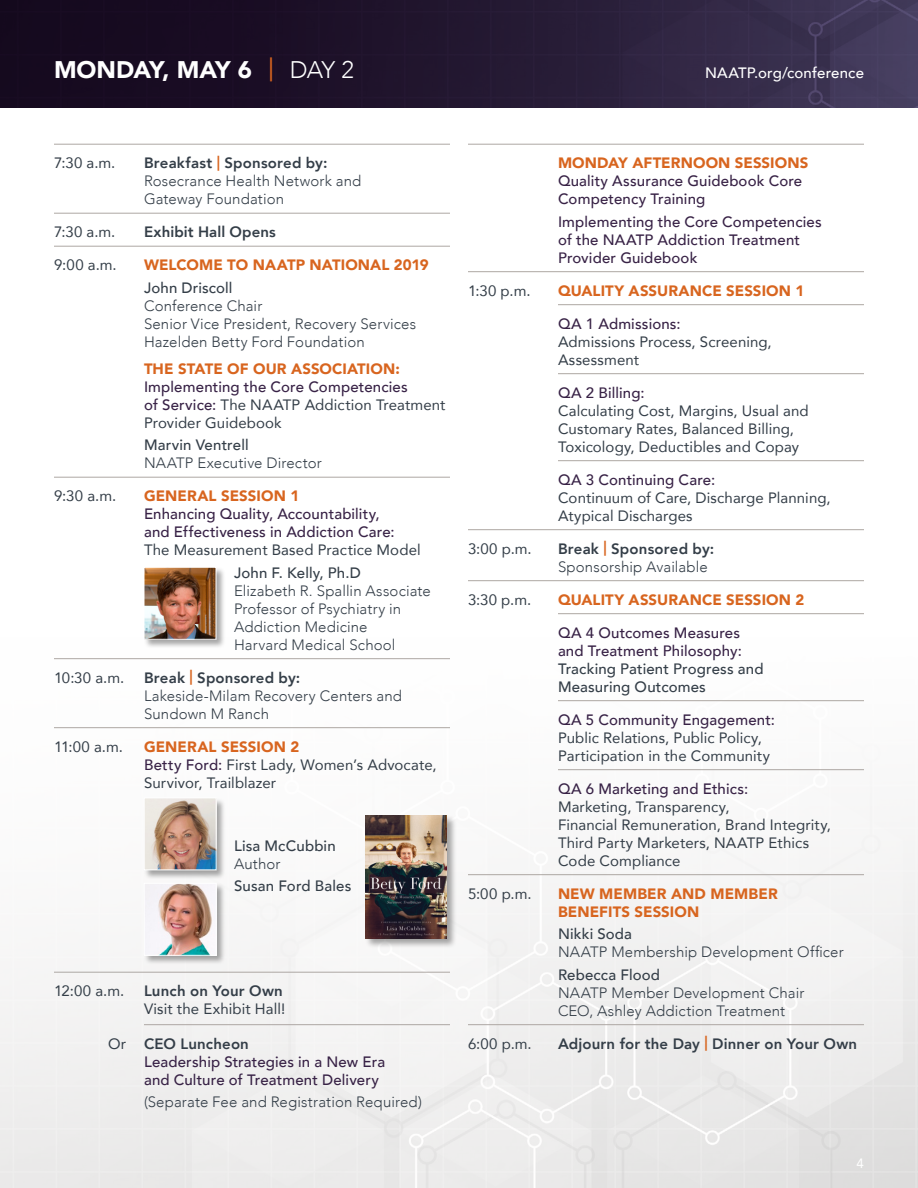
<style>
.page{position:relative;width:918px;height:1188px;background:#fff}
.page>*{position:absolute;margin:0;border:0;box-sizing:border-box;transform-origin:0 0}
.t1{font:900 24px "Avenir";letter-spacing:-.005em;color:#fff}
.t2{font:15px/18px "Avenir";letter-spacing:.005em;color:#343e48}
.t3{font:300 15px/18px "Avenir";letter-spacing:.01em;color:#343e48}
.t4{font:500 15px/18px "Avenir";letter-spacing:.01em;color:#382246}
.t5{font:900 15px/18px "Avenir";letter-spacing:.005em;color:#d8651f}
.t6{font:500 15px/18px "Avenir";letter-spacing:.01em;color:#343e48}
.t7{font:800 15px "Avenir";letter-spacing:.01em;color:#343e48}
.t8{font:500 15px "Avenir";letter-spacing:.01em;color:#fff}
.t9{font:13.5px "Avenir";color:#fff}
.s1{font-weight:400;color:#d8651f}
.s2{font-weight:300}
.s3{font-weight:800}
.s4{font-weight:800;color:#d8651f}
.s5{font-weight:500;color:#382246}
.s6{font-weight:900;color:#d8651f}
.s7{font-weight:400;color:#343e48}
.s8{font-weight:800;color:#343e48}
.s9{color:#d8651f}
</style>
<div class="page">
<hr style="left:54px;top:144px;width:90px;height:1px;background:#ada7a3">
<hr style="left:144px;top:144px;width:306px;height:1px;background:#ada7a3">
<hr style="left:54px;top:213px;width:90px;height:1px;background:#ada7a3">
<hr style="left:144px;top:213px;width:306px;height:1px;background:#ada7a3">
<hr style="left:54px;top:246px;width:90px;height:1px;background:#ada7a3">
<hr style="left:144px;top:246px;width:306px;height:1px;background:#ada7a3">
<hr style="left:54px;top:477px;width:90px;height:1px;background:#ada7a3">
<hr style="left:144px;top:477px;width:306px;height:1px;background:#ada7a3">
<hr style="left:54px;top:658px;width:90px;height:1px;background:#ada7a3">
<hr style="left:144px;top:658px;width:306px;height:1px;background:#ada7a3">
<hr style="left:54px;top:727px;width:90px;height:1px;background:#ada7a3">
<hr style="left:144px;top:727px;width:306px;height:1px;background:#ada7a3">
<hr style="left:54px;top:972px;width:90px;height:1px;background:#ada7a3">
<hr style="left:144px;top:972px;width:306px;height:1px;background:#ada7a3">
<hr style="left:144px;top:1024px;width:306px;height:1px;background:#ada7a3">
<hr style="left:468px;top:144px;width:90px;height:1px;background:#ada7a3">
<hr style="left:558px;top:144px;width:306px;height:1px;background:#ada7a3">
<hr style="left:468px;top:271px;width:90px;height:1px;background:#ada7a3">
<hr style="left:558px;top:271px;width:306px;height:1px;background:#ada7a3">
<hr style="left:558px;top:304px;width:306px;height:1px;background:#ada7a3">
<hr style="left:558px;top:373px;width:306px;height:1px;background:#ada7a3">
<hr style="left:558px;top:460px;width:306px;height:1px;background:#ada7a3">
<hr style="left:468px;top:529px;width:90px;height:1px;background:#ada7a3">
<hr style="left:558px;top:529px;width:306px;height:1px;background:#ada7a3">
<hr style="left:468px;top:580px;width:90px;height:1px;background:#ada7a3">
<hr style="left:558px;top:580px;width:306px;height:1px;background:#ada7a3">
<hr style="left:558px;top:613px;width:306px;height:1px;background:#ada7a3">
<hr style="left:558px;top:700px;width:306px;height:1px;background:#ada7a3">
<hr style="left:558px;top:769px;width:306px;height:1px;background:#ada7a3">
<hr style="left:468px;top:874px;width:90px;height:1px;background:#ada7a3">
<hr style="left:558px;top:874px;width:306px;height:1px;background:#ada7a3">
<hr style="left:468px;top:1024px;width:90px;height:1px;background:#ada7a3">
<hr style="left:558px;top:1024px;width:306px;height:1px;background:#ada7a3">
<img style="left:0;top:0;width:918px;height:108px">
<div style="left:143px;top:567px;width:83px;height:82px;background:#000;opacity:.35"></div>
<img style="left:146px;top:569px;width:68px;height:68px">
<div style="left:144px;top:567px;width:72px;height:72px;border:1px solid #fff"></div>
<div style="left:365px;top:815px;width:92px;height:134px;background:#000;opacity:.35"></div>
<img style="left:365px;top:816px;width:81px;height:122px">
<div style="left:143px;top:883px;width:83px;height:82px;background:#000;opacity:.35"></div>
<img style="left:146px;top:885px;width:68px;height:69px">
<div style="left:144px;top:883px;width:72px;height:73px;border:1px solid #fff"></div>
<div style="left:143px;top:797px;width:83px;height:82px;background:#000;opacity:.35"></div>
<img style="left:146px;top:800px;width:68px;height:68px">
<div style="left:144px;top:798px;width:72px;height:72px;border:1px solid #fff"></div>
<h1 class="t1" style="left:54px;top:49px;width:301px">MONDAY, MAY 6 <span class="s1">︱</span> <span class="s2">DAY 2</span></h1>
<p class="t8" style="left:705px;top:60px;width:160px">NAATP.org/conference</p>
<p class="t2" style="left:54px;top:154px;width:63px">7:30 a.m.</p>
<p class="t3" style="left:144px;top:154px;width:219px"><span class="s3">Breakfast</span> <span class="s4">|</span> <span class="s3">Sponsored by:<br></span>Rosecrance Health Network and<br>Gateway Foundation</p>
<p class="t2" style="left:54px;top:223px;width:63px">7:30 a.m.</p>
<p class="t7" style="left:144px;top:220px;width:133px">Exhibit Hall Opens</p>
<p class="t2" style="left:54px;top:256px;width:64px">9:00 a.m.</p>
<p class="t5" style="left:144px;top:256px;width:286px">WELCOME TO NAATP NATIONAL 2019</p>
<p class="t6" style="left:144px;top:278px;width:90px">John Driscoll</p>
<p class="t3" style="left:144px;top:297px;width:274px">Conference Chair<br>Senior Vice President, Recovery Services<br>Hazelden Betty Ford Foundation</p>
<p class="t5" style="left:144px;top:359px;width:257px">THE STATE OF OUR ASSOCIATION:</p>
<p class="t2" style="left:144px;top:377px;width:303px"><span class="s5">Implementing the Core Competencies<br>of Service:</span> The NAATP Addiction Treatment<br>Provider Guidebook</p>
<p class="t6" style="left:144px;top:435px;width:106px">Marvin Ventrell</p>
<p class="t3" style="left:144px;top:454px;width:179px">NAATP Executive Director</p>
<p class="t2" style="left:54px;top:487px;width:64px">9:30 a.m.</p>
<p class="t5" style="left:144px;top:487px;width:157px">GENERAL SESSION 1</p>
<p class="t4" style="left:144px;top:504px;width:252px">Enhancing Quality, Accountability, and Effectiveness in Addiction Care:</p>
<p class="t2" style="left:144px;top:541px;width:278px">The Measurement Based Practice Model</p>
<p class="t6" style="left:234px;top:563px;width:128px">John F. Kelly, Ph.D</p>
<p class="t3" style="left:234px;top:582px;width:198px">Elizabeth R. Spallin Associate<br>Professor of Psychiatry in<br>Addiction Medicine<br>Harvard Medical School</p>
<p class="t2" style="left:54px;top:668px;width:72px">10:30 a.m.</p>
<p class="t3" style="left:144px;top:669px;width:260px"><span class="s3">Break</span> <span class="s4">|</span> <span class="s3">Sponsored by:<br></span>Lakeside-Milam Recovery Centers and<br>Sundown M Ranch</p>
<p class="t2" style="left:54px;top:737px;width:71px">11:00 a.m.</p>
<p class="t2" style="left:144px;top:737px;width:294px"><span class="s6">GENERAL SESSION 2<br></span><span class="s5">Betty Ford:</span> First Lady, Women’s Advocate,<br>Survivor, Trailblazer</p>
<p class="t6" style="left:234px;top:836px;width:103px">Lisa McCubbin</p>
<p class="t3" style="left:234px;top:855px;width:48px">Author</p>
<p class="t6" style="left:234px;top:876px;width:119px">Susan Ford Bales</p>
<p class="t2" style="left:54px;top:982px;width:72px">12:00 a.m.</p>
<p class="t7" style="left:144px;top:979px;width:140px">Lunch on Your Own</p>
<p class="t2" style="left:144px;top:1000px;width:143px">Visit the Exhibit Hall!</p>
<p class="t4" style="left:144px;top:1034px;width:243px;text-indent:-36px"><span class="s7">Or</span> <span class="s8">CEO Luncheon<br></span>Leadership Strategies in a New Era and Culture of Treatment Delivery</p>
<p class="t3" style="left:144px;top:1093px;width:279px">(Separate Fee and Registration Required)</p>
<p class="t5" style="left:558px;top:154px;width:252px">MONDAY AFTERNOON SESSIONS</p>
<p class="t4" style="left:558px;top:171px;width:246px">Quality Assurance Guidebook Core<br>Competency Training</p>
<p class="t4" style="left:558px;top:212px;width:265px">Implementing the Core Competencies of the NAATP Addiction Treatment<br>Provider Guidebook</p>
<p class="t2" style="left:468px;top:281px;width:64px">1:30 p.m.</p>
<p class="t5" style="left:558px;top:281px;width:248px">QUALITY ASSURANCE SESSION 1</p>
<p class="t4" style="left:558px;top:314px;width:124px">QA 1 Admissions:</p>
<p class="t2" style="left:558px;top:332px;width:215px">Admissions Process, Screening,<br>Assessment</p>
<p class="t4" style="left:558px;top:383px;width:88px">QA 2 Billing:</p>
<p class="t2" style="left:558px;top:401px;width:252px">Calculating Cost, Margins, Usual and<br>Customary Rates, Balanced Billing,<br>Toxicology, Deductibles and Copay</p>
<p class="t4" style="left:558px;top:470px;width:159px">QA 3 Continuing Care:</p>
<p class="t2" style="left:558px;top:488px;width:274px">Continuum of Care, Discharge Planning,<br>Atypical Discharges</p>
<p class="t2" style="left:468px;top:539px;width:65px">3:00 p.m.</p>
<p class="t3" style="left:558px;top:540px;width:158px"><span class="s3">Break</span> <span class="s4">|</span> <span class="s3">Sponsored by:<br></span>Sponsorship Available</p>
<p class="t2" style="left:468px;top:590px;width:65px">3:30 p.m.</p>
<p class="t5" style="left:558px;top:590px;width:248px">QUALITY ASSURANCE SESSION 2</p>
<p class="t4" style="left:558px;top:623px;width:185px">QA 4 Outcomes Measures and Treatment Philosophy:</p>
<p class="t6" style="left:558px;top:659px;width:207px">Tracking Patient Progress and<br>Measuring Outcomes</p>
<p class="t4" style="left:558px;top:710px;width:219px">QA 5 Community Engagement:</p>
<p class="t2" style="left:558px;top:728px;width:214px">Public Relations, Public Policy,<br>Participation in the Community</p>
<p class="t4" style="left:558px;top:779px;width:192px">QA 6 Marketing and Ethics:</p>
<p class="t2" style="left:558px;top:797px;width:275px">Marketing, Transparency,<br>Financial Remuneration, Brand Integrity,<br>Third Party Marketers, NAATP Ethics<br>Code Compliance</p>
<p class="t2" style="left:468px;top:884px;width:65px">5:00 p.m.</p>
<p class="t5" style="left:558px;top:884px;width:221px">NEW MEMBER AND MEMBER<br>BENEFITS SESSION</p>
<p class="t6" style="left:558px;top:924px;width:76px">Nikki Soda</p>
<p class="t3" style="left:558px;top:943px;width:287px">NAATP Membership Development Officer</p>
<p class="t6" style="left:558px;top:965px;width:104px">Rebecca Flood</p>
<p class="t3" style="left:558px;top:984px;width:248px">NAATP Member Development Chair<br>CEO, Ashley Addiction Treatment</p>
<p class="t2" style="left:468px;top:1034px;width:65px">6:00 p.m.</p>
<p class="t7" style="left:558px;top:1032px;width:301px">Adjourn for the Day <span class="s9">|</span> Dinner on Your Own</p>
<p class="t9" style="left:856px;top:1152px;width:9px">4</p>
</div>
